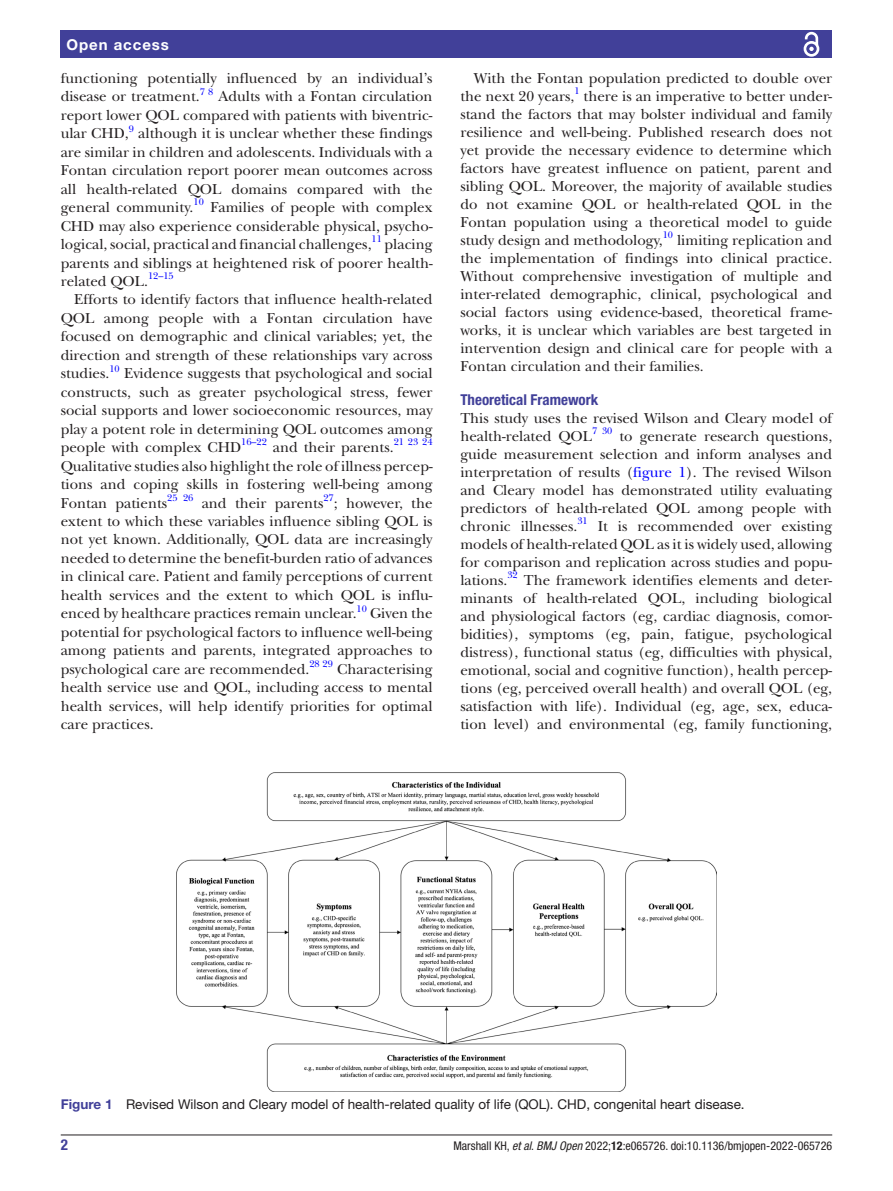
<style>
.page{position:relative;width:893px;height:1191px;background:#fff}
.page>*{position:absolute;margin:0;border:0;box-sizing:border-box;transform-origin:0 0}
.t1{font:15px/18.5px "New Baskerville";color:#231f20;text-align:justify}
.t2{font:700 condensed 15px "Helvetica Neue LT Std";color:#414099}
.t3{font:700 15px "Helvetica Neue LT Std";letter-spacing:.065em;color:#fff}
.t4{font:13.5px "Helvetica Neue LT Std";color:#231f20}
.t5{font:condensed 12px "Helvetica Neue LT Std";color:#231f20}
.t6{font:9.9px "New Baskerville";color:#00f}
.s1{color:#00f}
.s2{font-weight:700;color:#414099}
.s3{font-style:italic}
.s4{font-weight:700}
</style>
<div class="page">
<hr style="left:61px;top:1134px;width:771px;height:1px;background:#231f20">
<div style="left:61px;top:31px;width:771px;height:27px;background:#414099"></div>
<svg style="left:803px;top:31px;width:17px;height:26px"></svg>
<img style="left:176px;top:772px;width:540px;height:319px">
<p class="t3" style="left:66px;top:35px;width:104px">Open access</p>
<p class="t1" style="left:61px;top:69px;width:373px">functioning potentially influenced by an individual’s disease or treatment.<sup>7</sup> <sup>8</sup> Adults with a Fontan circulation report lower QOL compared with patients with biventric&shy;ular CHD,</p>
<p class="t6" style="left:129px;top:123px;width:7px">9</p>
<p class="t1" style="left:61px;top:124px;width:373px;text-indent:78px">although it is unclear whether these findings are similar in children and adolescents. Individuals with a Fontan circulation report poorer mean outcomes across all health-related QOL domains compared with the general community.</p>
<p class="t6" style="left:193px;top:196px;width:12px">10</p>
<p class="t1" style="left:61px;top:198px;width:373px;text-indent:150px">Families of people with complex CHD may also experience considerable physical, psycho&shy;logical, social, practical and financial challenges,</p>
<p class="t6" style="left:372px;top:233px;width:12px">11</p>
<p class="t1" style="left:61px;top:235px;width:373px;text-indent:324px">placing parents and siblings at heightened risk of poorer health&shy;related QOL.<sup>12–15</sup></p>
<p class="t1" style="left:61px;top:290px;width:373px;text-indent:13px">Efforts to identify factors that influence health-related QOL among people with a Fontan circulation have focused on demographic and clinical variables; yet, the direction and strength of these relationships vary across studies.</p>
<p class="t6" style="left:109px;top:362px;width:12px">10</p>
<p class="t1" style="left:61px;top:364px;width:373px;text-indent:63px">Evidence suggests that psychological and social constructs, such as greater psychological stress, fewer social supports and lower socioeconomic resources, may play a potent role in determining QOL outcomes among people with complex CHD</p>
<p class="t6" style="left:241px;top:436px;width:27px">16–22</p>
<p class="t1" style="left:273px;top:438px;width:122px">and their parents.</p>
<p class="t6" style="left:394px;top:436px;width:40px">21 23 24</p>
<p class="t1" style="left:61px;top:456px;width:373px">Qualitative studies also highlight the role of illness percep&shy;tions and coping skills in fostering well-being among Fontan patients</p>
<p class="t6" style="left:167px;top:492px;width:28px">25 26</p>
<p class="t1" style="left:202px;top:493px;width:123px">and their parents</p>
<p class="t6" style="left:323px;top:492px;width:12px">27</p>
<p class="t1" style="left:61px;top:493px;width:373px;text-indent:273px">; however, the extent to which these variables influence sibling QOL is not yet known. Additionally, QOL data are increasingly needed to determine the benefit-burden ratio of advances in clinical care. Patient and family perceptions of current health services and the extent to which QOL is influ&shy;enced by healthcare practices remain unclear.</p>
<p class="t6" style="left:357px;top:602px;width:12px">10</p>
<p class="t1" style="left:61px;top:604px;width:373px;text-indent:309px">Given the potential for psychological factors to influence well-being among patients and parents, integrated approaches to psychological care are recommended.</p>
<p class="t6" style="left:309px;top:658px;width:25px">28 29</p>
<p class="t1" style="left:61px;top:659px;width:373px;text-indent:276px">Characterising health service use and QOL, including access to mental health services, will help identify priorities for optimal care practices.</p>
<p class="t1" style="left:460px;top:69px;width:373px;line-height:18px;text-indent:14px">With the Fontan population predicted to double over the next 20 years,</p>
<p class="t6" style="left:574px;top:85px;width:7px">1</p>
<p class="t1" style="left:460px;top:87px;width:373px;line-height:18px;text-indent:123px">there is an imperative to better under&shy;stand the factors that may bolster individual and family resilience and well-being. Published research does not yet provide the necessary evidence to determine which factors have greatest influence on patient, parent and sibling QOL. Moreover, the majority of available studies do not examine QOL or health-related QOL in the Fontan population using a theoretical model to guide study design and methodology,</p>
<p class="t6" style="left:663px;top:229px;width:12px">10</p>
<p class="t1" style="left:460px;top:231px;width:373px;line-height:18px;text-indent:217px">limiting replication and the implementation of findings into clinical practice.<br>Without comprehensive investigation of multiple and inter-related demographic, clinical, psychological and social factors using evidence-based, theoretical frame&shy;works, it is unclear which variables are best targeted in intervention design and clinical care for people with a Fontan circulation and their families.</p>
<p class="t2" style="left:460px;top:391px;width:139px">Theoretical Framework</p>
<p class="t1" style="left:460px;top:409px;width:373px;line-height:18px">This study uses the revised Wilson and Cleary model of health-related QOL<sup>7</sup> <sup>30</sup></p>
<p class="t1" style="left:460px;top:427px;width:373px;line-height:18px;text-indent:159px">to generate research questions, guide measurement selection and inform analyses and interpretation of results (<span class="s1">figure 1</span>). The revised Wilson and Cleary model has demonstrated utility evaluating predictors of health-related QOL among people with chronic illnesses.</p>
<p class="t6" style="left:577px;top:515px;width:12px">31</p>
<p class="t1" style="left:460px;top:517px;width:373px;line-height:18px;text-indent:137px">It is recommended over existing models of health-related QOL as it is widely used, allowing for comparison and replication across studies and popu&shy;lations.</p>
<p class="t6" style="left:507px;top:569px;width:12px">32</p>
<p class="t1" style="left:460px;top:571px;width:373px;line-height:18px;text-indent:63px">The framework identifies elements and deter&shy;minants of health-related QOL, including biological and physiological factors (eg, cardiac diagnosis, comor&shy;bidities), symptoms (eg, pain, fatigue, psychological distress), functional status (eg, difficulties with physical, emotional, social and cognitive function), health percep&shy;tions (eg, perceived overall health) and overall QOL (eg, satisfaction with life). Individual (eg, age, sex, educa&shy;tion level) and environmental (eg, family functioning,</p>
<p class="t4" style="left:61px;top:1096px;width:685px"><span class="s2">Figure 1</span> Revised Wilson and Cleary model of health-related quality of life (QOL). CHD, congenital heart disease.</p>
<p class="t2" style="left:61px;top:1135px;width:9px">2</p>
<p class="t5" style="left:453px;top:1138px;width:380px">Marshall KH, <span class="s3">et al</span>. <span class="s3">BMJ Open</span> 2022;<span class="s4">12</span>:e065726. doi:10.1136/bmjopen-2022-065726</p>
</div>
